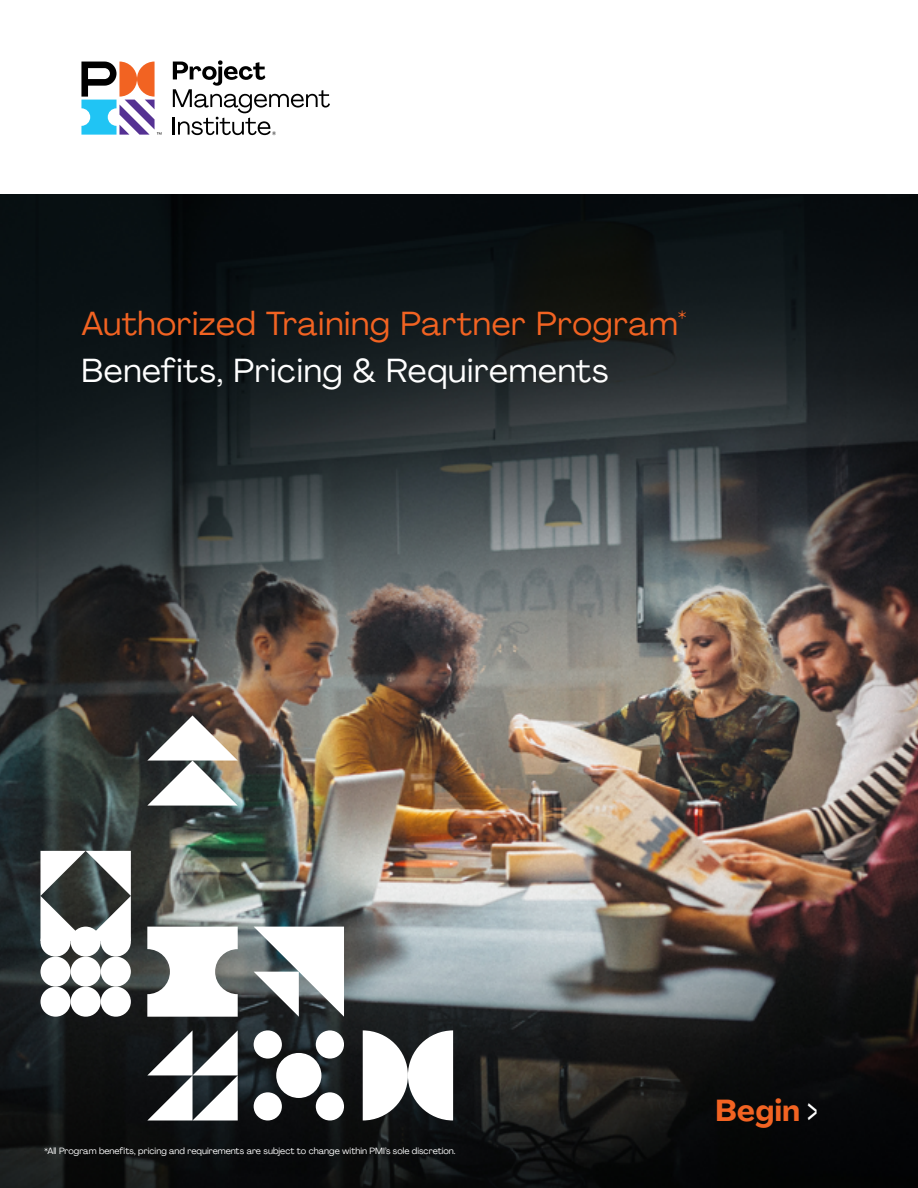
<style>
.page{position:relative;width:918px;height:1188px;background:#fff}
.page>*{position:absolute;margin:0;border:0;box-sizing:border-box;transform-origin:0 0}
.t1{font:33px/46.5px "Agrandir";letter-spacing:.02em;color:#f26322}
.t2{font:700 30px "Agrandir";color:#f26322}
.t3{font:9px "Agrandir";color:#fff}
.s1{color:#fff}
.s2{font-weight:400;font-size:36px;color:#fff}
</style>
<div class="page">
<img style="left:0;top:195px;width:918px;height:993px">
<svg style="left:81px;top:62px;width:80px;height:73px"></svg>
<svg style="left:173px;top:60px;width:157px;height:75px"></svg>
<div style="left:40px;top:927px;width:31px;height:30px;background:#fff;border-radius:50%"></div>
<div style="left:71px;top:927px;width:30px;height:30px;background:#fff;border-radius:50%"></div>
<div style="left:101px;top:927px;width:30px;height:30px;background:#fff;border-radius:50%"></div>
<div style="left:40px;top:957px;width:31px;height:30px;background:#fff;border-radius:50%"></div>
<div style="left:71px;top:957px;width:30px;height:30px;background:#fff;border-radius:50%"></div>
<div style="left:101px;top:957px;width:30px;height:30px;background:#fff;border-radius:50%"></div>
<div style="left:40px;top:987px;width:31px;height:30px;background:#fff;border-radius:50%"></div>
<div style="left:71px;top:987px;width:30px;height:30px;background:#fff;border-radius:50%"></div>
<div style="left:101px;top:987px;width:30px;height:30px;background:#fff;border-radius:50%"></div>
<svg style="left:40px;top:851px;width:91px;height:90px"></svg>
<svg style="left:363px;top:1030px;width:90px;height:90px"></svg>
<svg style="left:147px;top:927px;width:91px;height:90px"></svg>
<svg style="left:147px;top:716px;width:91px;height:90px"></svg>
<svg style="left:254px;top:927px;width:90px;height:90px"></svg>
<div style="left:276px;top:1053px;width:45px;height:45px;background:#fff;border-radius:50%"></div>
<div style="left:316px;top:1030px;width:28px;height:29px;background:#fff;border-radius:50%"></div>
<div style="left:254px;top:1030px;width:28px;height:29px;background:#fff;border-radius:50%"></div>
<div style="left:316px;top:1092px;width:28px;height:28px;background:#fff;border-radius:50%"></div>
<div style="left:254px;top:1092px;width:28px;height:28px;background:#fff;border-radius:50%"></div>
<svg style="left:147px;top:1030px;width:91px;height:90px"></svg>
<h1 class="t1" style="left:81px;top:300px;width:607px">Authorized Training Partner Program<sup>*<br></sup><span class="s1">Benefits, Pricing &amp; Requirements</span></h1>
<p class="t3" style="left:44px;top:1146px;width:413px">*All Program benefits, pricing and requirements are subject to change within PMI’s sole discretion.</p>
<h2 class="t2" style="left:716px;top:1091px;width:104px">Begin <span class="s2">&gt;</span></h2>
</div>
